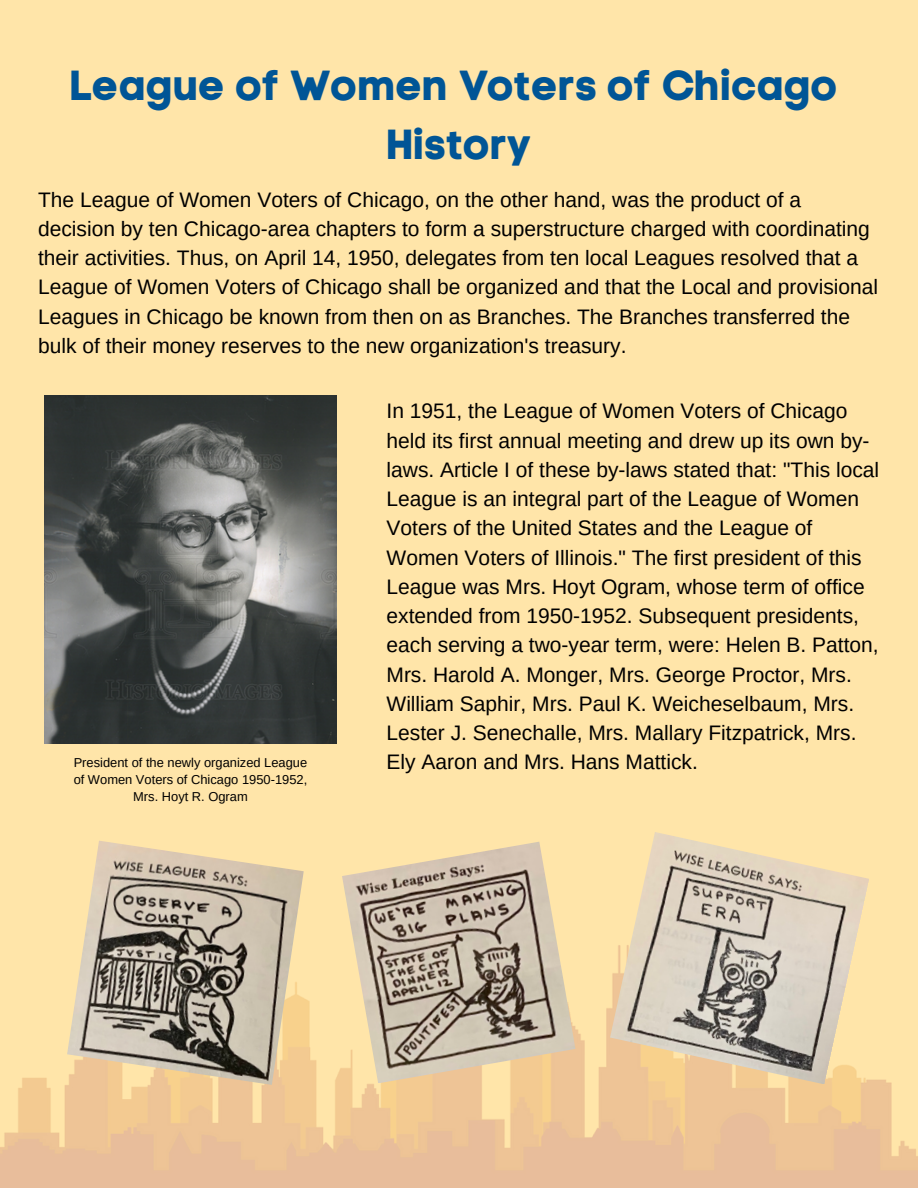
<style>
.page{position:relative;width:918px;height:1188px;background:#ffe5a9}
.page>*{position:absolute;margin:0;border:0;box-sizing:border-box;transform-origin:0 0}
.t1{font:42px "Code Pro Bold LC";color:#005596}
.t2{font:21px/29.2px "Arimo";color:#000}
.t3{font:12.9px/17.2px "Arimo";color:#000;text-align:center}
</style>
<div class="page">
<img style="left:0;top:998px;width:918px;height:190px">
<img style="left:44px;top:395px;width:293px;height:349px">
<img style="left:67px;top:841px;width:237px;height:244px">
<img style="left:342px;top:842px;width:233px;height:241px">
<img style="left:610px;top:832px;width:259px;height:252px">
<p class="t1" style="left:70px;top:60px;width:770px">League of Women Voters of Chicago</p>
<p class="t1" style="left:386px;top:119px;width:147px">History</p>
<p class="t2" style="left:38px;top:185px;width:842px">The League of Women Voters of Chicago, on the other hand, was the product of a decision by ten Chicago-area chapters to form a superstructure charged with coordinating their activities. Thus, on April 14, 1950, delegates from ten local Leagues resolved that a League of Women Voters of Chicago shall be organized and that the Local and provisional Leagues in Chicago be known from then on as Branches. The Branches transferred the bulk of their money reserves to the new organization's treasury.</p>
<p class="t3" style="left:74px;top:754px;width:235px">President of the newly organized League of Women Voters of Chicago 1950-1952,<br>Mrs. Hoyt R. Ogram</p>
<p class="t2" style="left:387px;top:396px;width:494px">In 1951, the League of Women Voters of Chicago held its first annual meeting and drew up its own by&shy;laws. Article I of these by-laws stated that: "This local League is an integral part of the League of Women Voters of the United States and the League of Women Voters of Illinois." The first president of this League was Mrs. Hoyt Ogram, whose term of office extended from 1950-1952. Subsequent presidents, each serving a two-year term, were: Helen B. Patton, Mrs. Harold A. Monger, Mrs. George Proctor, Mrs.<br>William Saphir, Mrs. Paul K. Weicheselbaum, Mrs.<br>Lester J. Senechalle, Mrs. Mallary Fitzpatrick, Mrs.<br>Ely Aaron and Mrs. Hans Mattick.</p>
</div>
